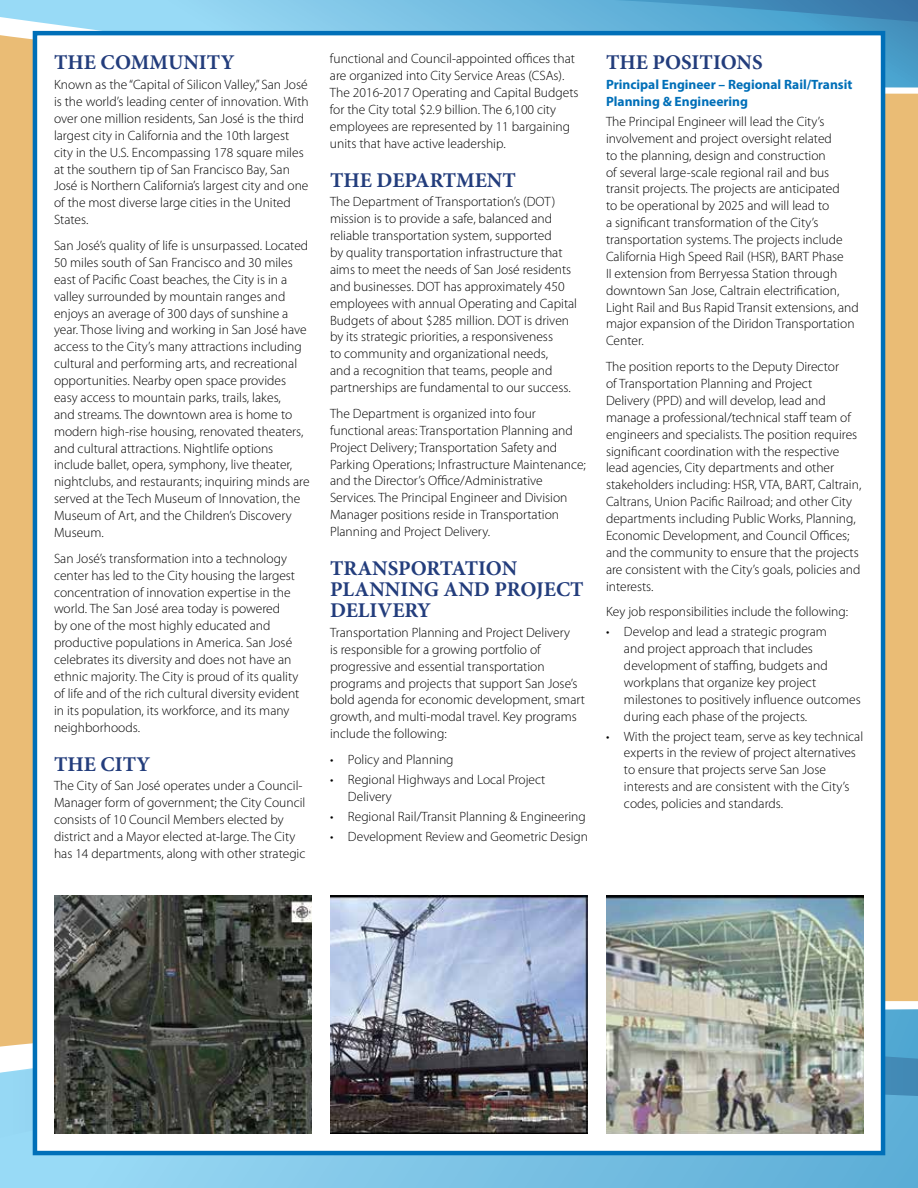
<style>
.page{position:relative;width:918px;height:1188px;background:#fff}
.page>*{position:absolute;margin:0;border:0;box-sizing:border-box;transform-origin:0 0}
.t1{font:700 21px/21px "Minion Pro";color:#233d7c}
.t2{font:300 13.5px/16.8px "Myriad Pro";color:#000}
.t3{font:700 13.5px/16.8px "Myriad Pro";color:#006fb8}
</style>
<div class="page">
<div style="left:0;top:146px;width:918px;height:815px;background:#eabc75"></div>
<svg style="left:0;top:88px;width:918px;height:58px;background:#e8be7c"></svg>
<svg style="left:0;top:0;width:918px;height:88px;background:#87c4dd"></svg>
<svg style="left:615px;top:0;width:303px;height:22px;background:#4996c2"></svg>
<svg style="left:0;top:1044px;width:918px;height:42px"></svg>
<svg style="left:0;top:1086px;width:918px;height:102px;background:#7bc3e5"></svg>
<div style="left:33px;top:31px;width:852px;height:1124px;background:#fff;border:4px solid #006fb8"></div>
<img style="left:54px;top:896px;width:258px;height:238px">
<img style="left:606px;top:896px;width:258px;height:238px">
<img style="left:330px;top:896px;width:258px;height:238px">
<h1 class="t1" style="left:54px;top:52px;width:182px">THE COMMUNITY</h1>
<p class="t2" style="left:54px;top:76px;width:256px">Known as the “Capital of Silicon Valley,” San José is the world’s leading center of innovation. With over one million residents, San José is the third largest city in California and the 10th largest city in the U.S. Encompassing 178 square miles at the southern tip of San Francisco Bay, San José is Northern California’s largest city and one of the most diverse large cities in the United States.</p>
<p class="t2" style="left:54px;top:237px;width:257px">San José’s quality of life is unsurpassed. Located 50 miles south of San Francisco and 30 miles east of Pacific Coast beaches, the City is in a valley surrounded by mountain ranges and enjoys an average of 300 days of sunshine a year. Those living and working in San José have access to the City’s many attractions including cultural and performing arts, and recreational opportunities. Nearby open space provides easy access to mountain parks, trails, lakes,<br>and streams. The downtown area is home to modern high-rise housing, renovated theaters, and cultural attractions. Nightlife options include ballet, opera, symphony, live theater, nightclubs, and restaurants; inquiring minds are served at the Tech Museum of Innovation, the Museum of Art, and the Children’s Discovery Museum.</p>
<p class="t2" style="left:54px;top:550px;width:247px">San José’s transformation into a technology center has led to the City housing the largest concentration of innovation expertise in the world. The San José area today is powered<br>by one of the most highly educated and productive populations in America. San José celebrates its diversity and does not have an ethnic majority. The City is proud of its quality of life and of the rich cultural diversity evident in its population, its workforce, and its many neighborhoods.</p>
<h1 class="t1" style="left:54px;top:753px;width:98px">THE CITY</h1>
<p class="t2" style="left:54px;top:777px;width:253px">The City of San José operates under a Council-Manager form of government; the City Council consists of 10 Council Members elected by district and a Mayor elected at-large. The City has 14 departments, along with other strategic</p>
<p class="t2" style="left:330px;top:50px;width:250px">functional and Council-appointed offices that are organized into City Service Areas (CSAs).<br>The 2016-2017 Operating and Capital Budgets for the City total $2.9 billion. The 6,100 city employees are represented by 11 bargaining units that have active leadership.</p>
<h1 class="t1" style="left:330px;top:169px;width:187px">THE DEPARTMENT</h1>
<p class="t2" style="left:330px;top:193px;width:249px">The Department of Transportation’s (DOT) mission is to provide a safe, balanced and reliable transportation system, supported<br>by quality transportation infrastructure that aims to meet the needs of San José residents and businesses. DOT has approximately 450 employees with annual Operating and Capital Budgets of about $285 million. DOT is driven by its strategic priorities, a responsiveness<br>to community and organizational needs,<br>and a recognition that teams, people and partnerships are fundamental to our success.</p>
<p class="t2" style="left:330px;top:405px;width:257px">The Department is organized into four functional areas: Transportation Planning and Project Delivery; Transportation Safety and Parking Operations; Infrastructure Maintenance; and the Director’s Office/Administrative Services. The Principal Engineer and Division Manager positions reside in Transportation Planning and Project Delivery.</p>
<h1 class="t1" style="left:330px;top:558px;width:255px">TRANSPORTATION<br>PLANNING AND PROJECT<br>DELIVERY</h1>
<p class="t2" style="left:330px;top:624px;width:256px">Transportation Planning and Project Delivery<br>is responsible for a growing portfolio of progressive and essential transportation programs and projects that support San Jose’s bold agenda for economic development, smart growth, and multi-modal travel. Key programs include the following:</p>
<p class="t2" style="left:330px;top:751px;width:125px">• Policy and Planning</p>
<p class="t2" style="left:348px;top:771px;width:199px;text-indent:-18px">• Regional Highways and Local Project<br>Delivery</p>
<p class="t2" style="left:330px;top:808px;width:257px">• Regional Rail/Transit Planning &amp; Engineering</p>
<p class="t2" style="left:330px;top:828px;width:259px">• Development Review and Geometric Design</p>
<h1 class="t1" style="left:606px;top:52px;width:158px">THE POSITIONS</h1>
<p class="t3" style="left:606px;top:76px;width:248px">Principal Engineer – Regional Rail/Transit<br>Planning &amp; Engineering</p>
<p class="t2" style="left:606px;top:113px;width:254px">The Principal Engineer will lead the City’s involvement and project oversight related<br>to the planning, design and construction<br>of several large-scale regional rail and bus transit projects. The projects are anticipated<br>to be operational by 2025 and will lead to<br>a significant transformation of the City’s transportation systems. The projects include California High Speed Rail (HSR), BART Phase<br>II extension from Berryessa Station through downtown San Jose, Caltrain electrification, Light Rail and Bus Rapid Transit extensions, and major expansion of the Diridon Transportation Center.</p>
<p class="t2" style="left:606px;top:358px;width:257px">The position reports to the Deputy Director<br>of Transportation Planning and Project<br>Delivery (PPD) and will develop, lead and manage a professional/technical staff team of engineers and specialists. The position requires significant coordination with the respective lead agencies, City departments and other stakeholders including: HSR, VTA, BART, Caltrain, Caltrans, Union Pacific Railroad; and other City departments including Public Works, Planning, Economic Development, and Council Offices; and the community to ensure that the projects are consistent with the City’s goals, policies and interests.</p>
<p class="t2" style="left:606px;top:603px;width:244px">Key job responsibilities include the following:</p>
<p class="t2" style="left:624px;top:623px;width:238px;text-indent:-18px">• Develop and lead a strategic program<br>and project approach that includes development of staffing, budgets and workplans that organize key project milestones to positively influence outcomes during each phase of the projects.</p>
<p class="t2" style="left:624px;top:727px;width:241px;text-indent:-18px">• With the project team, serve as key technical experts in the review of project alternatives to ensure that projects serve San Jose interests and are consistent with the City’s codes, policies and standards.</p>
</div>
